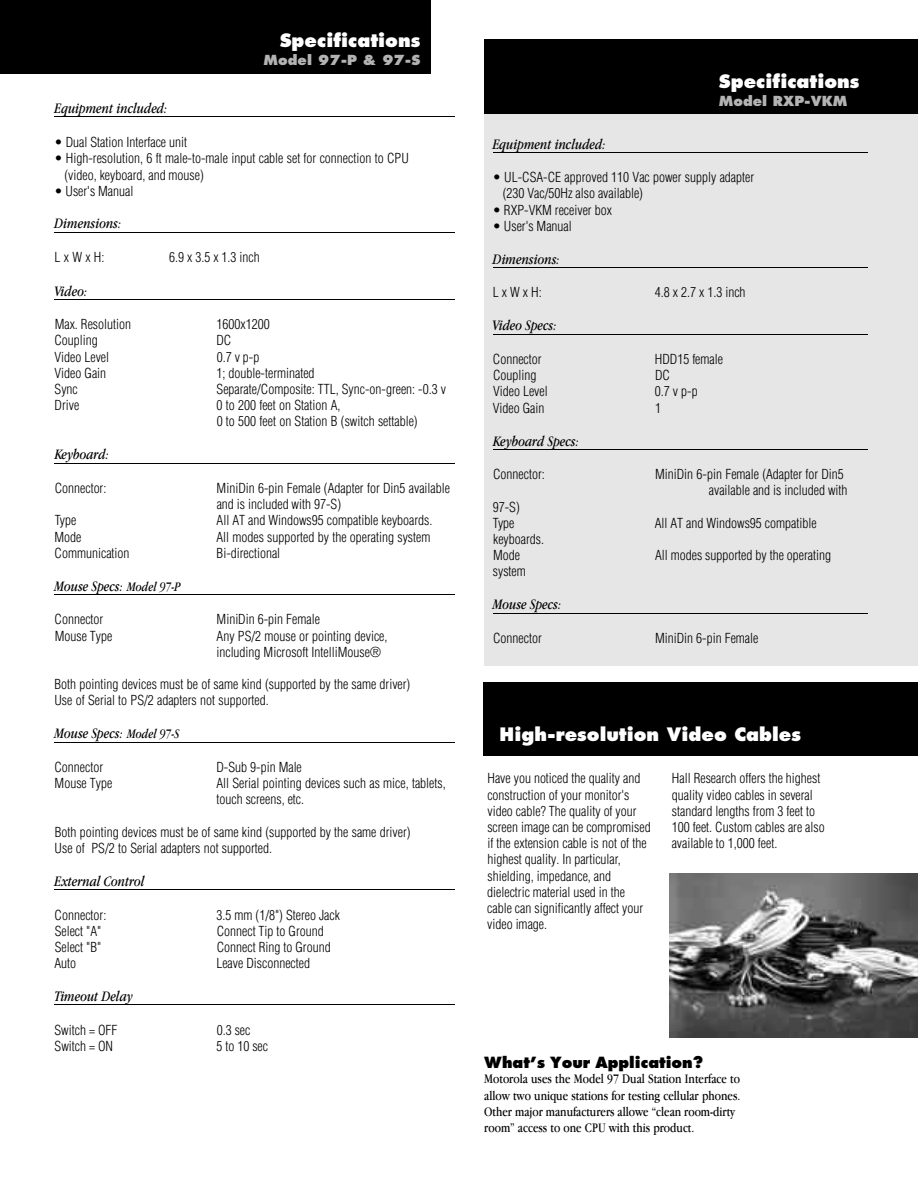
<style>
.page{position:relative;width:918px;height:1188px;background:#fff}
.page>*{position:absolute;margin:0;border:0;box-sizing:border-box;transform-origin:0 0}
.t1{font:800 18px "Futura";color:#fff}
.t2{font:italic 15px "Apple Garamond";color:#000}
.t3{font:800 15px "Futura";color:#000}
.t4{font:300 condensed 13.5px/16.2px "Helvetica";color:#000}
.t5{font:13.5px/16.2px "Apple Garamond";color:#000}
.t6{font:800 13.5px "Futura";color:#b3b3b3}
.s1{font-size:13.5px}
</style>
<div class="page">
<div style="left:484px;top:44px;width:434px;height:622px;background:#e6e6e6"></div>
<div style="left:0;top:0;width:431px;height:74px;background:#000"></div>
<hr style="left:54px;top:117px;width:401px;height:1px;background:#000">
<hr style="left:54px;top:232px;width:401px;height:1px;background:#000">
<hr style="left:54px;top:299px;width:401px;height:1px;background:#000">
<hr style="left:54px;top:463px;width:401px;height:1px;background:#000">
<hr style="left:54px;top:594px;width:401px;height:1px;background:#000">
<hr style="left:54px;top:742px;width:401px;height:1px;background:#000">
<hr style="left:54px;top:890px;width:401px;height:1px;background:#000">
<hr style="left:54px;top:1005px;width:401px;height:1px;background:#000">
<div style="left:483px;top:682px;width:435px;height:74px;background:#000"></div>
<hr style="left:493px;top:152px;width:375px;height:1px;background:#000">
<hr style="left:493px;top:267px;width:375px;height:1px;background:#000">
<hr style="left:493px;top:334px;width:375px;height:1px;background:#000">
<hr style="left:493px;top:449px;width:375px;height:1px;background:#000">
<hr style="left:493px;top:613px;width:375px;height:1px;background:#000">
<div style="left:484px;top:39px;width:434px;height:75px;background:#000"></div>
<img style="left:669px;top:873px;width:249px;height:165px">
<h1 class="t1" style="left:280px;top:32px;width:142px">Specifications</h1>
<p class="t6" style="left:264px;top:54px;width:158px">Model 97-P &amp; 97-S</p>
<p class="t2" style="left:55px;top:103px;width:115px">Equipment included:</p>
<p class="t4" style="left:55px;top:135px;width:134px">• Dual Station Interface unit</p>
<p class="t4" style="left:64px;top:151px;width:346px;text-indent:-10px">• High-resolution, 6 ft male-to-male input cable set for connection to CPU (video, keyboard, and mouse)</p>
<p class="t4" style="left:54px;top:184px;width:81px">• User's Manual</p>
<p class="t2" style="left:55px;top:218px;width:69px">Dimensions:</p>
<p class="t4" style="left:55px;top:250px;width:51px">L x W x H:</p>
<p class="t4" style="left:169px;top:250px;width:92px">6.9 x 3.5 x 1.3 inch</p>
<p class="t2" style="left:55px;top:285px;width:34px">Video:</p>
<p class="t4" style="left:55px;top:317px;width:78px">Max. Resolution</p>
<p class="t4" style="left:217px;top:317px;width:55px">1600x1200</p>
<p class="t4" style="left:54px;top:333px;width:45px">Coupling</p>
<p class="t4" style="left:216px;top:333px;width:17px">DC</p>
<p class="t4" style="left:54px;top:350px;width:56px">Video Level</p>
<p class="t4" style="left:217px;top:350px;width:44px">0.7 v p-p</p>
<p class="t4" style="left:55px;top:366px;width:53px">Video Gain</p>
<p class="t4" style="left:216px;top:366px;width:100px">1; double-terminated</p>
<p class="t4" style="left:55px;top:382px;width:25px">Sync</p>
<p class="t4" style="left:217px;top:382px;width:231px">Separate/Composite: TTL, Sync-on-green: -0.3 v</p>
<p class="t4" style="left:55px;top:398px;width:26px">Drive</p>
<p class="t4" style="left:217px;top:398px;width:203px">0 to 200 feet on Station A,<br>0 to 500 feet on Station B (switch settable)</p>
<p class="t2" style="left:55px;top:449px;width:56px">Keyboard:</p>
<p class="t4" style="left:55px;top:481px;width:53px">Connector:</p>
<p class="t4" style="left:217px;top:481px;width:235px">MiniDin 6-pin Female (Adapter for Din5 available and is included with 97-S)</p>
<p class="t4" style="left:55px;top:513px;width:23px">Type</p>
<p class="t4" style="left:217px;top:513px;width:217px">All AT and Windows95 compatible keyboards.</p>
<p class="t4" style="left:55px;top:530px;width:28px">Mode</p>
<p class="t4" style="left:216px;top:530px;width:215px">All modes supported by the operating system</p>
<p class="t4" style="left:55px;top:546px;width:76px">Communication</p>
<p class="t4" style="left:217px;top:546px;width:65px">Bi-directional</p>
<p class="t2" style="left:55px;top:580px;width:128px">Mouse Specs: <span class="s1">Model 97-P</span></p>
<p class="t4" style="left:55px;top:612px;width:50px">Connector</p>
<p class="t4" style="left:217px;top:612px;width:105px">MiniDin 6-pin Female</p>
<p class="t4" style="left:55px;top:629px;width:59px">Mouse Type</p>
<p class="t4" style="left:216px;top:629px;width:173px">Any PS/2 mouse or pointing device, including Microsoft IntelliMouse®</p>
<p class="t4" style="left:54px;top:677px;width:357px">Both pointing devices must be of same kind (supported by the same driver)<br>Use of Serial to PS/2 adapters not supported.</p>
<p class="t2" style="left:54px;top:728px;width:126px">Mouse Specs: <span class="s1">Model 97-S</span></p>
<p class="t4" style="left:54px;top:760px;width:50px">Connector</p>
<p class="t4" style="left:216px;top:760px;width:87px">D-Sub 9-pin Male</p>
<p class="t4" style="left:55px;top:776px;width:59px">Mouse Type</p>
<p class="t4" style="left:216px;top:776px;width:231px">All Serial pointing devices such as mice, tablets, touch screens, etc.</p>
<p class="t4" style="left:55px;top:825px;width:357px">Both pointing devices must be of same kind (supported by the same driver)<br>Use of PS/2 to Serial adapters not supported.</p>
<p class="t2" style="left:55px;top:876px;width:91px">External Control</p>
<p class="t4" style="left:55px;top:908px;width:53px">Connector:</p>
<p class="t4" style="left:217px;top:908px;width:125px">3.5 mm (1/8") Stereo Jack</p>
<p class="t4" style="left:55px;top:924px;width:48px">Select "A"</p>
<p class="t4" style="left:217px;top:924px;width:109px">Connect Tip to Ground</p>
<p class="t4" style="left:55px;top:940px;width:48px">Select "B"</p>
<p class="t4" style="left:217px;top:940px;width:115px">Connect Ring to Ground</p>
<p class="t4" style="left:54px;top:956px;width:23px">Auto</p>
<p class="t4" style="left:216px;top:956px;width:95px">Leave Disconnected</p>
<p class="t2" style="left:55px;top:991px;width:80px">Timeout Delay</p>
<p class="t4" style="left:55px;top:1023px;width:64px">Switch = OFF</p>
<p class="t4" style="left:217px;top:1023px;width:35px">0.3 sec</p>
<p class="t4" style="left:55px;top:1039px;width:60px">Switch = ON</p>
<p class="t4" style="left:216px;top:1039px;width:53px">5 to 10 sec</p>
<h1 class="t1" style="left:719px;top:73px;width:142px">Specifications</h1>
<p class="t6" style="left:719px;top:95px;width:130px">Model RXP-VKM</p>
<p class="t2" style="left:493px;top:138px;width:115px">Equipment included:</p>
<p class="t4" style="left:503px;top:170px;width:253px;text-indent:-10px">• UL-CSA-CE approved 110 Vac power supply adapter (230 Vac/50Hz also available)</p>
<p class="t4" style="left:493px;top:203px;width:121px">• RXP-VKM receiver box</p>
<p class="t4" style="left:493px;top:219px;width:81px">• User's Manual</p>
<p class="t2" style="left:493px;top:253px;width:69px">Dimensions:</p>
<p class="t4" style="left:493px;top:285px;width:50px">L x W x H:</p>
<p class="t4" style="left:655px;top:285px;width:92px">4.8 x 2.7 x 1.3 inch</p>
<p class="t2" style="left:493px;top:320px;width:66px">Video Specs:</p>
<p class="t4" style="left:493px;top:352px;width:50px">Connector</p>
<p class="t4" style="left:655px;top:352px;width:70px">HDD15 female</p>
<p class="t4" style="left:493px;top:368px;width:45px">Coupling</p>
<p class="t4" style="left:655px;top:368px;width:17px">DC</p>
<p class="t4" style="left:493px;top:384px;width:56px">Video Level</p>
<p class="t4" style="left:655px;top:384px;width:44px">0.7 v p-p</p>
<p class="t4" style="left:493px;top:401px;width:53px">Video Gain</p>
<p class="t4" style="left:655px;top:401px;width:7px">1</p>
<p class="t2" style="left:493px;top:435px;width:88px">Keyboard Specs:</p>
<p class="t4" style="left:493px;top:467px;width:53px">Connector:</p>
<p class="t4" style="left:655px;top:467px;width:194px;text-align:right">MiniDin 6-pin Female (Adapter for Din5 available and is included with</p>
<p class="t4" style="left:493px;top:499px;width:29px">97-S)<br>Type</p>
<p class="t4" style="left:655px;top:516px;width:163px">All AT and Windows95 compatible</p>
<p class="t4" style="left:493px;top:532px;width:53px">keyboards.<br>Mode</p>
<p class="t4" style="left:655px;top:548px;width:178px">All modes supported by the operating</p>
<p class="t4" style="left:493px;top:564px;width:35px">system</p>
<p class="t2" style="left:493px;top:599px;width:70px">Mouse Specs:</p>
<p class="t4" style="left:493px;top:631px;width:50px">Connector</p>
<p class="t4" style="left:655px;top:631px;width:105px">MiniDin 6-pin Female</p>
<h1 class="t1" style="left:500px;top:727px;width:303px">High-resolution Video Cables</h1>
<p class="t4" style="left:487px;top:771px;width:165px">Have you noticed the quality and construction of your monitor's video cable? The quality of your screen image can be compromised if the extension cable is not of the highest quality. In particular, shielding, impedance, and dielectric material used in the cable can significantly affect your video image.</p>
<p class="t4" style="left:672px;top:771px;width:155px">Hall Research offers the highest quality video cables in several standard lengths from 3 feet to<br>100 feet. Custom cables are also available to 1,000 feet.</p>
<p class="t3" style="left:484px;top:1055px;width:220px">What’s Your Application?</p>
<p class="t5" style="left:484px;top:1072px;width:258px">Motorola uses the Model 97 Dual Station Interface to allow two unique stations for testing cellular phones.<br>Other major manufacturers allowe “clean room-dirty room” access to one CPU with this product.</p>
</div>
